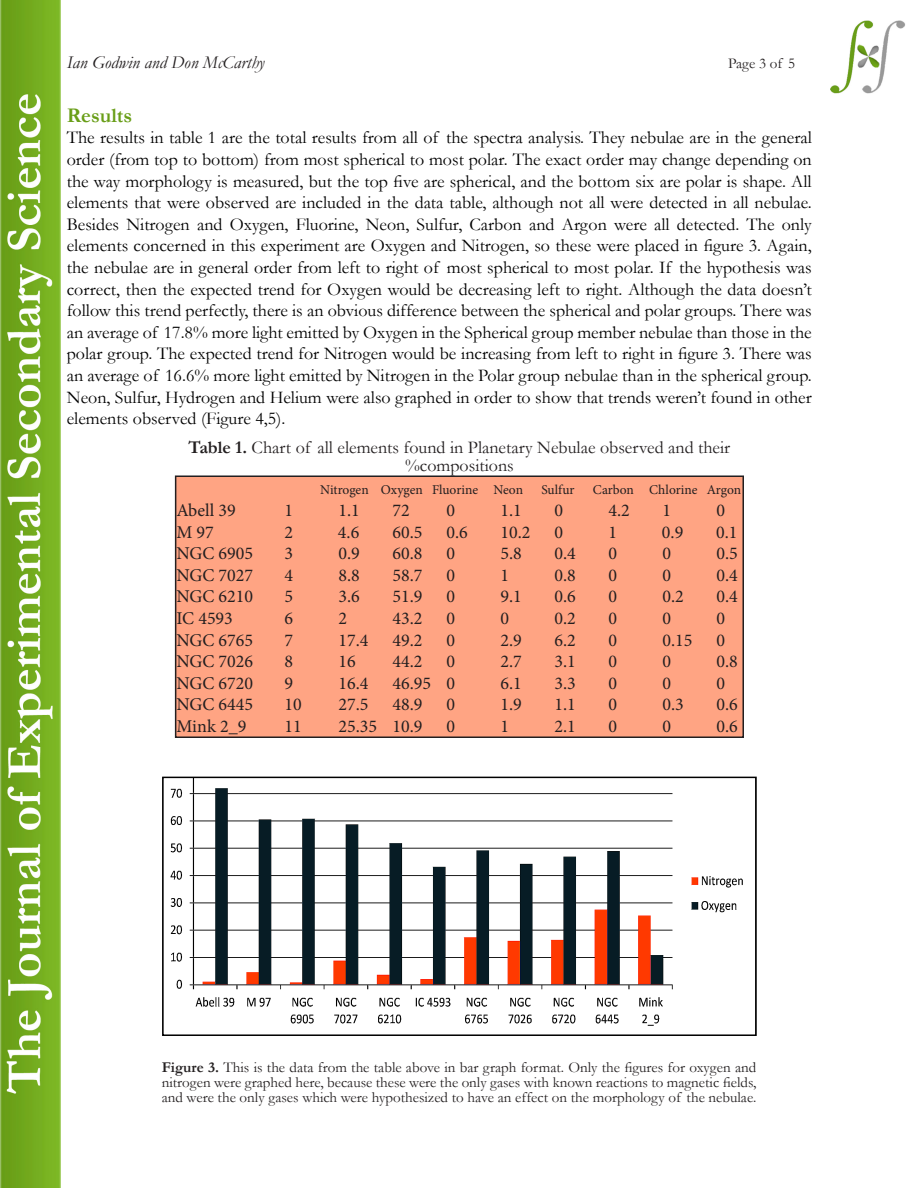
<style>
.page{position:relative;width:918px;height:1188px;background:#fff}
.page>*{position:absolute;margin:0;border:0;box-sizing:border-box;transform-origin:0 0}
.t1{font:700 21px "Garamond";color:#699e18}
.t2{font:18px/21.6px "Garamond";color:#000;text-align:justify}
.t3{font:18px "Minion Pro";color:#231f20}
.t4{font:18px/18px "Garamond";color:#231f20;text-align:center}
.t5{font:italic 18px "Garamond";color:#231f20}
.t6{font:15px/15px "Garamond";color:#231f20;text-align:justify}
.t7{font:13.5px "Minion Pro";color:#231f20}
.s1{font-weight:700}
</style>
<div class="page">
<img style="left:0;top:0;width:60px;height:1188px">
<div style="left:176px;top:476px;width:567px;height:261px;background:#ffa483"></div>
<div style="left:175px;top:476px;width:569px;height:262px;border:2px solid #231f20"></div>
<img style="left:830px;top:21px;width:75px;height:72px">
<img style="left:170px;top:780px;width:573px;height:246px">
<div style="left:162px;top:777px;width:595px;height:259px;border:2px solid #000"></div>
<p class="t5" style="left:67px;top:50px;width:199px">Ian Godwin and Don McCarthy</p>
<p class="t6" style="left:728px;top:55px;width:69px">Page 3 of 5</p>
<p class="t1" style="left:67px;top:101px;width:67px">Results</p>
<p class="t2" style="left:67px;top:126px;width:747px">The results in table 1 are the total results from all of the spectra analysis. They nebulae are in the general order (from top to bottom) from most spherical to most polar. The exact order may change depending on the way morphology is measured, but the top five are spherical, and the bottom six are polar is shape. All elements that were observed are included in the data table, although not all were detected in all nebulae.<br>Besides Nitrogen and Oxygen, Fluorine, Neon, Sulfur, Carbon and Argon were all detected. The only elements concerned in this experiment are Oxygen and Nitrogen, so these were placed in figure 3. Again, the nebulae are in general order from left to right of most spherical to most polar. If the hypothesis was correct, then the expected trend for Oxygen would be decreasing left to right. Although the data doesn’t follow this trend perfectly, there is an obvious difference between the spherical and polar groups. There was an average of 17.8% more light emitted by Oxygen in the Spherical group member nebulae than those in the polar group. The expected trend for Nitrogen would be increasing from left to right in figure 3. There was an average of 16.6% more light emitted by Nitrogen in the Polar group nebulae than in the spherical group.<br>Neon, Sulfur, Hydrogen and Helium were also graphed in order to show that trends weren’t found in other elements observed (Figure 4,5).</p>
<p class="t4" style="left:189px;top:438px;width:543px"><span class="s1">Table 1.</span> Chart of all elements found in Planetary Nebulae observed and their %compositions</p>
<p class="t7" style="left:320px;top:481px;width:204px">Nitrogen Oxygen Fluorine Neon</p>
<p class="t7" style="left:541px;top:481px;width:35px">Sulfur</p>
<p class="t7" style="left:593px;top:481px;width:150px">Carbon Chlorine Argon</p>
<p class="t3" style="left:176px;top:498px;width:61px">Abell 39</p>
<p class="t3" style="left:284px;top:498px;width:10px">1</p>
<p class="t3" style="left:338px;top:498px;width:23px">1.1</p>
<p class="t3" style="left:392px;top:498px;width:19px">72</p>
<p class="t3" style="left:446px;top:498px;width:10px">0</p>
<p class="t3" style="left:500px;top:498px;width:23px">1.1</p>
<p class="t3" style="left:554px;top:498px;width:10px">0</p>
<p class="t3" style="left:608px;top:498px;width:23px">4.2</p>
<p class="t3" style="left:662px;top:498px;width:10px">1</p>
<p class="t3" style="left:716px;top:498px;width:10px">0</p>
<p class="t3" style="left:176px;top:520px;width:39px">M 97</p>
<p class="t3" style="left:284px;top:520px;width:10px">2</p>
<p class="t3" style="left:338px;top:520px;width:23px">4.6</p>
<p class="t3" style="left:392px;top:520px;width:32px">60.5</p>
<p class="t3" style="left:446px;top:520px;width:23px">0.6</p>
<p class="t3" style="left:500px;top:520px;width:32px">10.2</p>
<p class="t3" style="left:554px;top:520px;width:10px">0</p>
<p class="t3" style="left:608px;top:520px;width:10px">1</p>
<p class="t3" style="left:662px;top:520px;width:23px">0.9</p>
<p class="t3" style="left:716px;top:520px;width:23px">0.1</p>
<p class="t3" style="left:176px;top:541px;width:78px">NGC 6905</p>
<p class="t3" style="left:284px;top:541px;width:10px">3</p>
<p class="t3" style="left:338px;top:541px;width:23px">0.9</p>
<p class="t3" style="left:392px;top:541px;width:32px">60.8</p>
<p class="t3" style="left:446px;top:541px;width:10px">0</p>
<p class="t3" style="left:500px;top:541px;width:23px">5.8</p>
<p class="t3" style="left:554px;top:541px;width:23px">0.4</p>
<p class="t3" style="left:608px;top:541px;width:10px">0</p>
<p class="t3" style="left:662px;top:541px;width:10px">0</p>
<p class="t3" style="left:716px;top:541px;width:23px">0.5</p>
<p class="t3" style="left:176px;top:563px;width:78px">NGC 7027</p>
<p class="t3" style="left:284px;top:563px;width:10px">4</p>
<p class="t3" style="left:338px;top:563px;width:23px">8.8</p>
<p class="t3" style="left:392px;top:563px;width:32px">58.7</p>
<p class="t3" style="left:446px;top:563px;width:10px">0</p>
<p class="t3" style="left:500px;top:563px;width:10px">1</p>
<p class="t3" style="left:554px;top:563px;width:23px">0.8</p>
<p class="t3" style="left:608px;top:563px;width:10px">0</p>
<p class="t3" style="left:662px;top:563px;width:10px">0</p>
<p class="t3" style="left:716px;top:563px;width:23px">0.4</p>
<p class="t3" style="left:176px;top:585px;width:78px">NGC 6210</p>
<p class="t3" style="left:284px;top:585px;width:10px">5</p>
<p class="t3" style="left:338px;top:585px;width:23px">3.6</p>
<p class="t3" style="left:392px;top:585px;width:32px">51.9</p>
<p class="t3" style="left:446px;top:585px;width:10px">0</p>
<p class="t3" style="left:500px;top:585px;width:23px">9.1</p>
<p class="t3" style="left:554px;top:585px;width:23px">0.6</p>
<p class="t3" style="left:608px;top:585px;width:10px">0</p>
<p class="t3" style="left:662px;top:585px;width:23px">0.2</p>
<p class="t3" style="left:716px;top:585px;width:23px">0.4</p>
<p class="t3" style="left:176px;top:606px;width:58px">IC 4593</p>
<p class="t3" style="left:284px;top:606px;width:10px">6</p>
<p class="t3" style="left:338px;top:606px;width:10px">2</p>
<p class="t3" style="left:392px;top:606px;width:32px">43.2</p>
<p class="t3" style="left:446px;top:606px;width:10px">0</p>
<p class="t3" style="left:500px;top:606px;width:10px">0</p>
<p class="t3" style="left:554px;top:606px;width:23px">0.2</p>
<p class="t3" style="left:608px;top:606px;width:10px">0</p>
<p class="t3" style="left:662px;top:606px;width:10px">0</p>
<p class="t3" style="left:716px;top:606px;width:10px">0</p>
<p class="t3" style="left:176px;top:628px;width:78px">NGC 6765</p>
<p class="t3" style="left:284px;top:628px;width:10px">7</p>
<p class="t3" style="left:338px;top:628px;width:32px">17.4</p>
<p class="t3" style="left:392px;top:628px;width:32px">49.2</p>
<p class="t3" style="left:446px;top:628px;width:10px">0</p>
<p class="t3" style="left:500px;top:628px;width:23px">2.9</p>
<p class="t3" style="left:554px;top:628px;width:23px">6.2</p>
<p class="t3" style="left:608px;top:628px;width:10px">0</p>
<p class="t3" style="left:662px;top:628px;width:32px">0.15</p>
<p class="t3" style="left:716px;top:628px;width:10px">0</p>
<p class="t3" style="left:176px;top:649px;width:78px">NGC 7026</p>
<p class="t3" style="left:284px;top:649px;width:10px">8</p>
<p class="t3" style="left:338px;top:649px;width:19px">16</p>
<p class="t3" style="left:392px;top:649px;width:32px">44.2</p>
<p class="t3" style="left:446px;top:649px;width:10px">0</p>
<p class="t3" style="left:500px;top:649px;width:23px">2.7</p>
<p class="t3" style="left:554px;top:649px;width:23px">3.1</p>
<p class="t3" style="left:608px;top:649px;width:10px">0</p>
<p class="t3" style="left:662px;top:649px;width:10px">0</p>
<p class="t3" style="left:716px;top:649px;width:23px">0.8</p>
<p class="t3" style="left:176px;top:671px;width:78px">NGC 6720</p>
<p class="t3" style="left:284px;top:671px;width:10px">9</p>
<p class="t3" style="left:338px;top:671px;width:32px">16.4</p>
<p class="t3" style="left:392px;top:671px;width:64px">46.95 0</p>
<p class="t3" style="left:500px;top:671px;width:23px">6.1</p>
<p class="t3" style="left:554px;top:671px;width:23px">3.3</p>
<p class="t3" style="left:608px;top:671px;width:10px">0</p>
<p class="t3" style="left:662px;top:671px;width:10px">0</p>
<p class="t3" style="left:716px;top:671px;width:10px">0</p>
<p class="t3" style="left:176px;top:693px;width:78px">NGC 6445</p>
<p class="t3" style="left:284px;top:693px;width:19px">10</p>
<p class="t3" style="left:338px;top:693px;width:32px">27.5</p>
<p class="t3" style="left:392px;top:693px;width:32px">48.9</p>
<p class="t3" style="left:446px;top:693px;width:10px">0</p>
<p class="t3" style="left:500px;top:693px;width:23px">1.9</p>
<p class="t3" style="left:554px;top:693px;width:23px">1.1</p>
<p class="t3" style="left:608px;top:693px;width:10px">0</p>
<p class="t3" style="left:662px;top:693px;width:23px">0.3</p>
<p class="t3" style="left:716px;top:693px;width:23px">0.6</p>
<p class="t3" style="left:176px;top:714px;width:71px">Mink 2_9</p>
<p class="t3" style="left:284px;top:714px;width:19px">11</p>
<p class="t3" style="left:338px;top:714px;width:86px">25.35 10.9</p>
<p class="t3" style="left:446px;top:714px;width:10px">0</p>
<p class="t3" style="left:500px;top:714px;width:10px">1</p>
<p class="t3" style="left:554px;top:714px;width:23px">2.1</p>
<p class="t3" style="left:608px;top:714px;width:10px">0</p>
<p class="t3" style="left:662px;top:714px;width:10px">0</p>
<p class="t3" style="left:716px;top:714px;width:23px">0.6</p>
<p class="t6" style="left:162px;top:1060px;width:596px"><span class="s1">Figure 3.</span> This is the data from the table above in bar graph format. Only the figures for oxygen and nitrogen were graphed here, because these were the only gases with known reactions to magnetic fields, and were the only gases which were hypothesized to have an effect on the morphology of the nebulae.</p>
</div>
